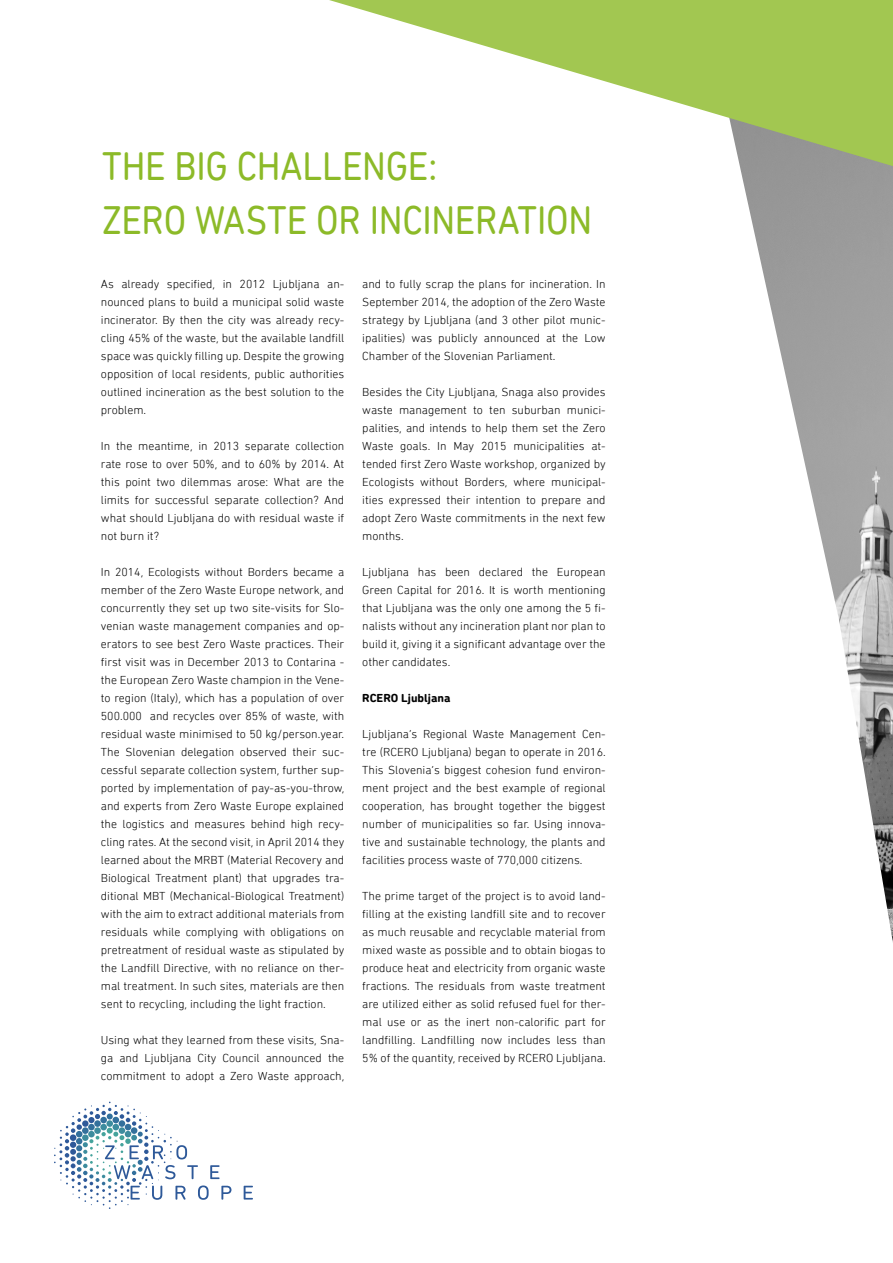
<style>
.page{position:relative;width:893px;height:1263px;background:#fff}
.page>*{position:absolute;margin:0;border:0;box-sizing:border-box;transform-origin:0 0}
.t1{font:40.5px "DIN Next Rounded LT Pro";letter-spacing:-.01em;color:#8cba28;scale:.9 1}
.body{font:300 12px/18px "DIN Next Rounded LT Pro";color:#000;text-align:justify}
.body-2{font:700 12px "DIN Next Rounded LT Pro";color:#000}
</style>
<div class="page">
<img style="left:739px;top:166px;width:154px;height:776px">
<svg style="left:329px;top:0;width:564px;height:166px"></svg>
<svg style="left:54px;top:1101px;width:177px;height:108px"></svg>
<svg style="left:244px;top:1186px;width:9px;height:13px"></svg>
<p class="t1" style="left:102px;top:143px;width:374px">THE BIG CHALLENGE:</p>
<p class="t1" style="left:102px;top:197px;width:546px">ZERO WASTE OR INCINERATION</p>
<p class="body" style="left:101px;top:275px;width:245px">As already specified, in 2012 Ljubljana an&shy;nounced plans to build a municipal solid waste incinerator. By then the city was already recy&shy;cling 45% of the waste, but the available landfill space was quickly filling up. Despite the growing opposition of local residents, public authorities outlined incineration as the best solution to the problem.</p>
<p class="body" style="left:101px;top:437px;width:245px">In the meantime, in 2013 separate collection rate rose to over 50%, and to 60% by 2014. At this point two dilemmas arose: What are the limits for successful separate collection? And what should Ljubljana do with residual waste if not burn it?</p>
<p class="body" style="left:101px;top:563px;width:245px">In 2014, Ecologists without Borders became a member of the Zero Waste Europe network, and concurrently they set up two site-visits for Slo&shy;venian waste management companies and op&shy;erators to see best Zero Waste practices. Their first visit was in December 2013 to Contarina - the European Zero Waste champion in the Vene&shy;to region (Italy), which has a population of over 500.000 and recycles over 85% of waste, with residual waste minimised to 50 kg/person.year.<br>The Slovenian delegation observed their suc&shy;cessful separate collection system, further sup&shy;ported by implementation of pay-as-you-throw, and experts from Zero Waste Europe explained the logistics and measures behind high recy&shy;cling rates. At the second visit, in April 2014 they learned about the MRBT (Material Recovery and Biological Treatment plant) that upgrades tra&shy;ditional MBT (Mechanical-Biological Treatment) with the aim to extract additional materials from residuals while complying with obligations on pretreatment of residual waste as stipulated by the Landfill Directive, with no reliance on ther&shy;mal treatment. In such sites, materials are then sent to recycling, including the light fraction.</p>
<p class="body" style="left:101px;top:1031px;width:245px">Using what they learned from these visits, Sna&shy;ga and Ljubljana City Council announced the commitment to adopt a Zero Waste approach,</p>
<p class="body" style="left:362px;top:275px;width:245px">and to fully scrap the plans for incineration. In September 2014, the adoption of the Zero Waste strategy by Ljubljana (and 3 other pilot munic&shy;ipalities) was publicly announced at the Low Chamber of the Slovenian Parliament.</p>
<p class="body" style="left:362px;top:383px;width:245px">Besides the City Ljubljana, Snaga also provides waste management to ten suburban munici&shy;palities, and intends to help them set the Zero Waste goals. In May 2015 municipalities at&shy;tended first Zero Waste workshop, organized by Ecologists without Borders, where municipal&shy;ities expressed their intention to prepare and adopt Zero Waste commitments in the next few months.</p>
<p class="body" style="left:362px;top:563px;width:245px">Ljubljana has been declared the European Green Capital for 2016. It is worth mentioning that Ljubljana was the only one among the 5 fi&shy;nalists without any incineration plant nor plan to build it, giving it a significant advantage over the other candidates.</p>
<p class="body-2" style="left:362px;top:691px;width:90px">RCERO Ljubljana</p>
<p class="body" style="left:362px;top:725px;width:245px">Ljubljana’s Regional Waste Management Cen&shy;tre (RCERO Ljubljana) began to operate in 2016.<br>This Slovenia’s biggest cohesion fund environ&shy;ment project and the best example of regional cooperation, has brought together the biggest number of municipalities so far. Using innova&shy;tive and sustainable technology, the plants and facilities process waste of 770,000 citizens.</p>
<p class="body" style="left:362px;top:887px;width:245px">The prime target of the project is to avoid land&shy;filling at the existing landfill site and to recover as much reusable and recyclable material from mixed waste as possible and to obtain biogas to produce heat and electricity from organic waste fractions. The residuals from waste treatment are utilized either as solid refused fuel for ther&shy;mal use or as the inert non-calorific part for landfilling. Landfilling now includes less than 5% of the quantity, received by RCERO Ljubljana.</p>
</div>
